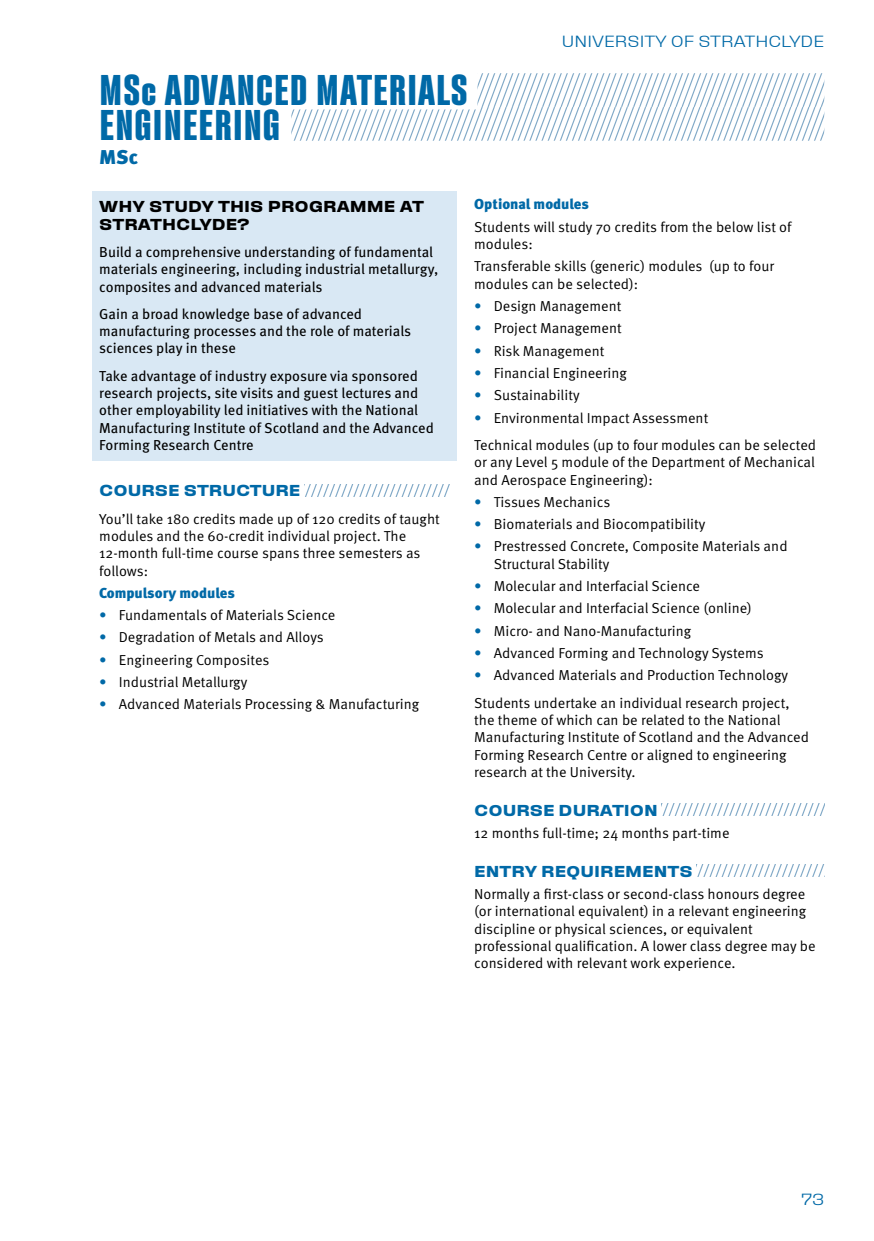
<style>
.page{position:relative;width:874px;height:1241px;background:#fff}
.page>*{position:absolute;margin:0;border:0;box-sizing:border-box;transform-origin:0 0}
.t1{font:700 condensed 42.7px/35.5px "Fixture";letter-spacing:.01em;color:#0069a7}
.t2{font:900 19.95px "Meta OT";color:#0069a7}
.t3{font:700 expanded 15.75px "Fixture";color:#0069a7}
.t4{font:700 expanded 15.75px/17.5px "Fixture";color:#000}
.t5{font:300 expanded 15.75px "Fixture";color:#0069a7}
.t6{font:14.35px/17.3px "Meta OT";color:#000}
.t7{font:14.35px/17.3px "Meta OT";color:#000}
.t8{font:900 14.35px "Meta OT";color:#0069a7}
.s1{color:#0069a7}
</style>
<div class="page">
<svg style="left:291px;top:73px;width:532px;height:68px"></svg>
<div style="left:92px;top:191px;width:364px;height:50px;background:#d9e8f4"></div>
<div style="left:92px;top:238px;width:364px;height:64px;background:#d9e8f4"></div>
<div style="left:92px;top:300px;width:364px;height:64px;background:#d9e8f4"></div>
<div style="left:92px;top:362px;width:364px;height:99px;background:#d9e8f4"></div>
<svg style="left:304px;top:484px;width:145px;height:12px"></svg>
<svg style="left:661px;top:803px;width:162px;height:12px"></svg>
<svg style="left:696px;top:864px;width:127px;height:12px"></svg>
<p class="t5" style="left:561px;top:31px;width:264px">UNIVERSITY OF STRATHCLYDE</p>
<h1 class="t1" style="left:99px;top:72px;width:370px">MSc ADVANCED MATERIALS<br>ENGINEERING</h1>
<h2 class="t2" style="left:99px;top:145px;width:40px">MSc</h2>
<p class="t4" style="left:99px;top:198px;width:326px">WHY STUDY THIS PROGRAMME AT<br>STRATHCLYDE?</p>
<p class="t7" style="left:99px;top:243px;width:340px">Build a comprehensive understanding of fundamental materials engineering, including industrial metallurgy, composites and advanced materials</p>
<p class="t7" style="left:99px;top:305px;width:313px">Gain a broad knowledge base of advanced manufacturing processes and the role of materials sciences play in these</p>
<p class="t7" style="left:99px;top:367px;width:336px">Take advantage of industry exposure via sponsored research projects, site visits and guest lectures and other employability led initiatives with the National Manufacturing Institute of Scotland and the Advanced Forming Research Centre</p>
<p class="t3" style="left:99px;top:480px;width:202px">COURSE STRUCTURE</p>
<p class="t6" style="left:99px;top:510px;width:342px">You’ll take 180 credits made up of 120 credits of taught modules and the 60-credit individual project. The 12-month full-time course spans three semesters as follows:</p>
<p class="t8" style="left:99px;top:584px;width:137px">Compulsory modules</p>
<p class="t6" style="left:99px;top:606px;width:237px"><span class="s1">•</span> Fundamentals of Materials Science</p>
<p class="t6" style="left:99px;top:629px;width:226px"><span class="s1">•</span> Degradation of Metals and Alloys</p>
<p class="t6" style="left:99px;top:651px;width:171px"><span class="s1">•</span> Engineering Composites</p>
<p class="t6" style="left:99px;top:673px;width:150px"><span class="s1">•</span> Industrial Metallurgy</p>
<p class="t6" style="left:99px;top:695px;width:321px"><span class="s1">•</span> Advanced Materials Processing &amp; Manufacturing</p>
<p class="t8" style="left:474px;top:195px;width:116px">Optional modules</p>
<p class="t6" style="left:474px;top:218px;width:319px">Students will study 70 credits from the below list of modules:</p>
<p class="t6" style="left:474px;top:258px;width:301px">Transferable skills (generic) modules (up to four modules can be selected):</p>
<p class="t6" style="left:474px;top:297px;width:148px"><span class="s1">•</span> Design Management</p>
<p class="t6" style="left:474px;top:320px;width:149px"><span class="s1">•</span> Project Management</p>
<p class="t6" style="left:474px;top:342px;width:132px"><span class="s1">•</span> Risk Management</p>
<p class="t6" style="left:474px;top:364px;width:154px"><span class="s1">•</span> Financial Engineering</p>
<p class="t6" style="left:474px;top:387px;width:107px"><span class="s1">•</span> Sustainability</p>
<p class="t6" style="left:474px;top:404px;width:343px;line-height:27.3px"><span class="s1">•</span> Environmental Impact Assessment<br>Technical modules (up to four modules can be selected</p>
<p class="t6" style="left:474px;top:453px;width:342px">or any Level 5 module of the Department of Mechanical and Aerospace Engineering):</p>
<p class="t6" style="left:474px;top:493px;width:137px"><span class="s1">•</span> Tissues Mechanics</p>
<p class="t6" style="left:474px;top:515px;width:232px"><span class="s1">•</span> Biomaterials and Biocompatibility</p>
<p class="t6" style="left:493px;top:538px;width:295px;text-indent:-20px"><span class="s1">•</span> Prestressed Concrete, Composite Materials and<br>Structural Stability</p>
<p class="t6" style="left:474px;top:577px;width:227px"><span class="s1">•</span> Molecular and Interfacial Science</p>
<p class="t6" style="left:474px;top:600px;width:279px"><span class="s1">•</span> Molecular and Interfacial Science (online)</p>
<p class="t6" style="left:474px;top:622px;width:218px"><span class="s1">•</span> Micro- and Nano-Manufacturing</p>
<p class="t6" style="left:474px;top:644px;width:291px"><span class="s1">•</span> Advanced Forming and Technology Systems</p>
<p class="t6" style="left:474px;top:661px;width:316px;line-height:27.3px"><span class="s1">•</span> Advanced Materials and Production Technology<br>Students undertake an individual research project,</p>
<p class="t6" style="left:474px;top:711px;width:336px">the theme of which can be related to the National Manufacturing Institute of Scotland and the Advanced Forming Research Centre or aligned to engineering research at the University.</p>
<p class="t3" style="left:474px;top:799px;width:185px">COURSE DURATION</p>
<p class="t6" style="left:474px;top:824px;width:257px">12 months full-time; 24 months part-time</p>
<p class="t3" style="left:474px;top:860px;width:220px">ENTRY REQUIREMENTS</p>
<p class="t6" style="left:474px;top:885px;width:343px">Normally a first-class or second-class honours degree (or international equivalent) in a relevant engineering discipline or physical sciences, or equivalent professional qualification. A lower class degree may be considered with relevant work experience.</p>
<p class="t5" style="left:801px;top:1188px;width:24px">73</p>
</div>
